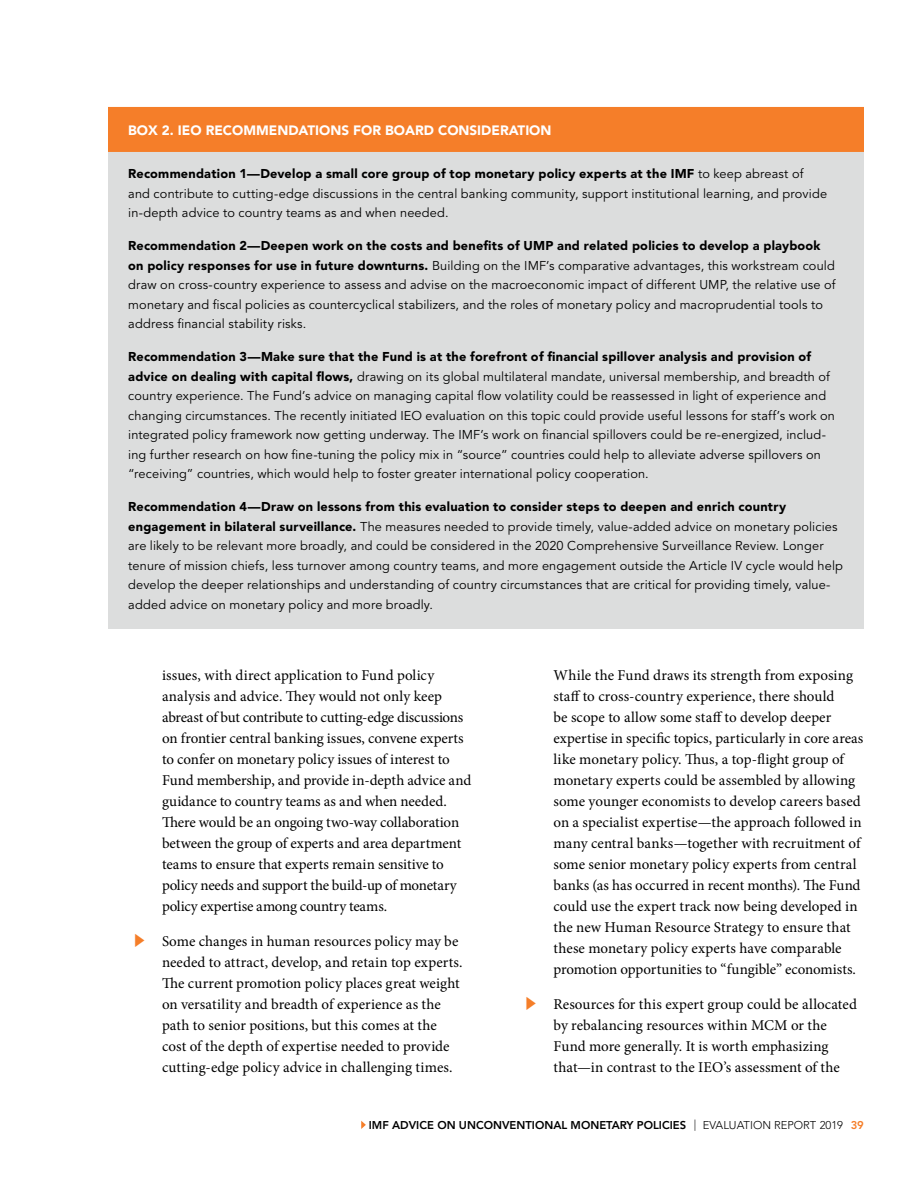
<style>
.page{position:relative;width:918px;height:1188px;background:#fff}
.page>*{position:absolute;margin:0;border:0;box-sizing:border-box;transform-origin:0 0}
.t1{font:15px/21px "Minion Pro";color:#000}
.t2{font:900 13.5px "Avenir LT Std";color:#fff}
.t3{font:12.75px/19.5px "Avenir LT Std";letter-spacing:.01em;color:#000}
.t4{font:800 11.25px "Avenir LT Std";color:#000}
.s1{font-weight:900}
.s2{font-family:"Universal Std Newswith Comm Pi";font-size:13.5px;color:#f57e29}
.s3{font-weight:300}
.s4{color:#f57e29}
</style>
<div class="page">
<svg style="left:361px;top:1121px;width:5px;height:8px"></svg>
<div style="left:108px;top:108px;width:756px;height:521px;background:#dcdddd"></div>
<div style="left:108px;top:107px;width:756px;height:45px;background:#f57e29"></div>
<p class="t2" style="left:128px;top:123px;width:425px">BOX 2. IEO RECOMMENDATIONS FOR BOARD CONSIDERATION</p>
<p class="t3" style="left:128px;top:164px;width:700px"><span class="s1">Recommendation 1—Develop a small core group of top monetary policy experts at the IMF</span> to keep abreast of and contribute to cutting-edge discussions in the central banking community, support institutional learning, and provide in-depth advice to country teams as and when needed.</p>
<p class="t3" style="left:128px;top:236px;width:709px"><span class="s1">Recommendation 2—Deepen work on the costs and benefits of UMP and related policies to develop a playbook on policy responses for use in future downturns.</span> Building on the IMF’s comparative advantages, this workstream could draw on cross-country experience to assess and advise on the macroeconomic impact of different UMP, the relative use of monetary and fiscal policies as countercyclical stabilizers, and the roles of monetary policy and macroprudential tools to address financial stability risks.</p>
<p class="t3" style="left:128px;top:347px;width:708px"><span class="s1">Recommendation 3—Make sure that the Fund is at the forefront of financial spillover analysis and provision of advice on dealing with capital flows,</span> drawing on its global multilateral mandate, universal membership, and breadth of country experience. The Fund’s advice on managing capital flow volatility could be reassessed in light of experience and changing circumstances. The recently initiated IEO evaluation on this topic could provide useful lessons for staff’s work on integrated policy framework now getting underway. The IMF’s work on financial spillovers could be re-energized, includ&shy;ing further research on how fine-tuning the policy mix in “source” countries could help to alleviate adverse spillovers on “receiving” countries, which would help to foster greater international policy cooperation.</p>
<p class="t3" style="left:128px;top:497px;width:716px"><span class="s1">Recommendation 4—Draw on lessons from this evaluation to consider steps to deepen and enrich country engagement in bilateral surveillance.</span> The measures needed to provide timely, value-added advice on monetary policies are likely to be relevant more broadly, and could be considered in the 2020 Comprehensive Surveillance Review. Longer tenure of mission chiefs, less turnover among country teams, and more engagement outside the Article IV cycle would help develop the deeper relationships and understanding of country circumstances that are critical for providing timely, value&shy;added advice on monetary policy and more broadly.</p>
<p class="t1" style="left:162px;top:665px;width:311px">issues, with direct application to Fund policy analysis and advice. They would not only keep abreast of but contribute to cutting-edge discussions on frontier central banking issues, convene experts to confer on monetary policy issues of interest to Fund membership, and provide in-depth advice and guidance to country teams as and when needed.<br>There would be an ongoing two-way collaboration between the group of experts and area department teams to ensure that experts remain sensitive to policy needs and support the build-up of monetary policy expertise among country teams.</p>
<p class="t1" style="left:162px;top:931px;width:302px;text-indent:-27px"><span class="s2">▶</span> Some changes in human resources policy may be needed to attract, develop, and retain top experts.<br>The current promotion policy places great weight on versatility and breadth of experience as the path to senior positions, but this comes at the cost of the depth of expertise needed to provide cutting-edge policy advice in challenging times.</p>
<p class="t1" style="left:554px;top:665px;width:311px">While the Fund draws its strength from exposing staff to cross-country experience, there should<br>be scope to allow some staff to develop deeper expertise in specific topics, particularly in core areas like monetary policy. Thus, a top-flight group of monetary experts could be assembled by allowing some younger economists to develop careers based on a specialist expertise—the approach followed in many central banks—together with recruitment of some senior monetary policy experts from central banks (as has occurred in recent months). The Fund could use the expert track now being developed in the new Human Resource Strategy to ensure that these monetary policy experts have comparable promotion opportunities to “fungible” economists.</p>
<p class="t1" style="left:554px;top:994px;width:305px;text-indent:-27px"><span class="s2">▶</span> Resources for this expert group could be allocated by rebalancing resources within MCM or the Fund more generally. It is worth emphasizing that—in contrast to the IEO’s assessment of the</p>
<p class="t4" style="left:369px;top:1118px;width:497px">IMF ADVICE ON UNCONVENTIONAL MONETARY POLICIES <span class="s3">| EVALUATION REPORT 2019</span> <span class="s4">39</span></p>
</div>
